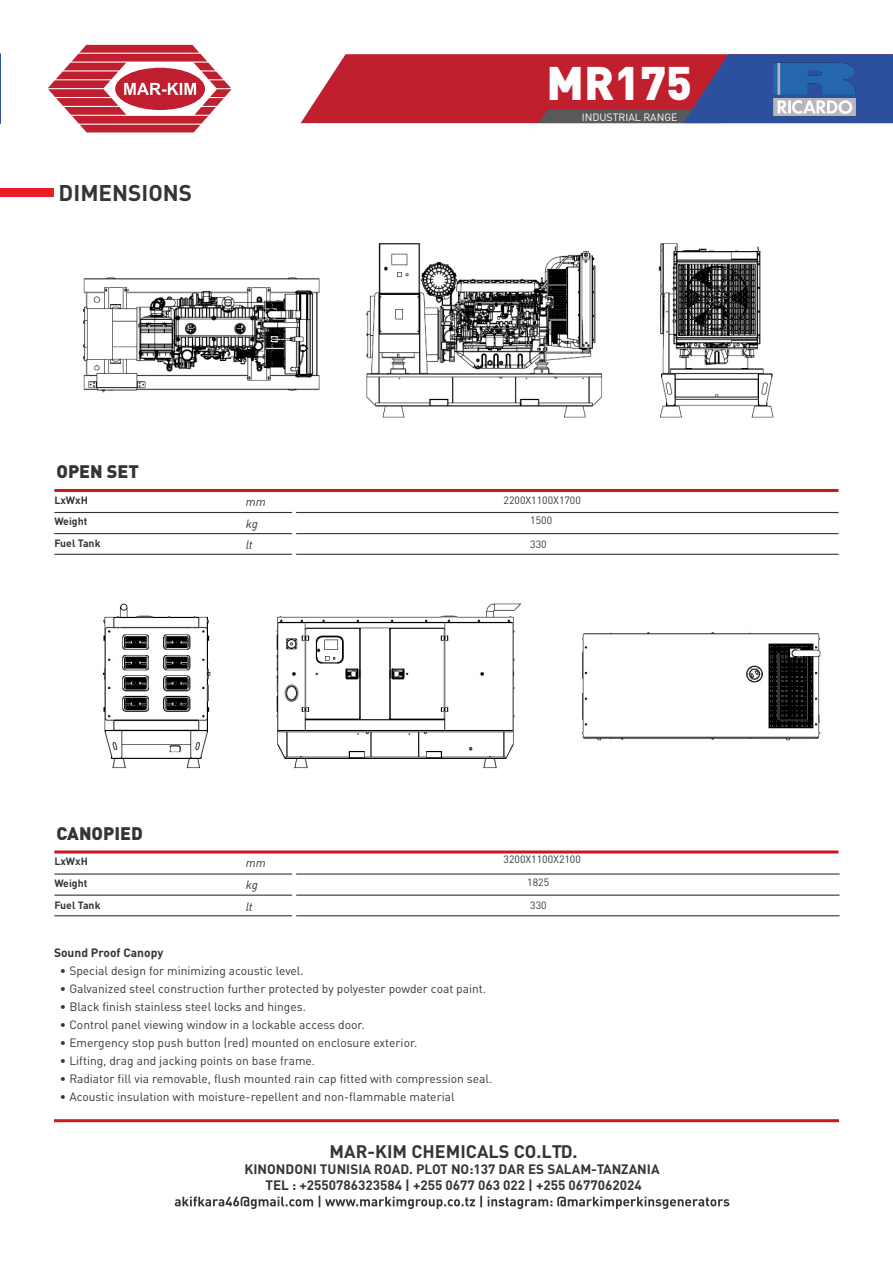
<style>
.page{position:relative;width:893px;height:1263px;background:#fff}
.page>*{position:absolute;margin:0;border:0;box-sizing:border-box;transform-origin:0 0}
.t1{font:900 46.5px "DIN Pro";color:#fff}
.t2{font:700 22.5px "DIN Pro";color:#333638}
.t3{font:700 18px "DIN Pro";color:#333638}
.t4{font:900 18px "DIN Pro";color:#333638}
.t5{font:700 13.5px/15.9px "DIN Pro";color:#333638;text-align:center}
.t6{font:12px "DIN Pro";color:#333638}
.t7{font:700 12px "DIN Pro";color:#333638}
.t8{font:italic 12px/21.8px "DIN Pro";color:#333638}
.t9{font:10.5px "DIN Pro";color:#333638}
.t10{font:700 10.5px/21.8px "DIN Pro";color:#333638}
.t11{font:10.5px "DIN Pro";color:#fff}
</style>
<div class="page">
<hr style="left:54px;top:1119px;width:785px;height:3px;background:#cd171a">
<hr style="left:0;top:54px;width:1px;height:69px;background:#2c509e">
<svg style="left:301px;top:54px;width:592px;height:69px;background:#a1354f"></svg>
<div style="left:0;top:188px;width:54px;height:9px;background:#ed1c24"></div>
<hr style="left:54px;top:489px;width:784px;height:3px;background:#cd171a">
<hr style="left:54px;top:850px;width:784px;height:3px;background:#cd171a">
<hr style="left:54px;top:512px;width:238px;height:1px;background:#333638">
<hr style="left:296px;top:512px;width:542px;height:1px;background:#333638">
<hr style="left:54px;top:533px;width:238px;height:1px;background:#333638">
<hr style="left:296px;top:533px;width:542px;height:1px;background:#333638">
<hr style="left:54px;top:554px;width:238px;height:1px;background:#333638">
<hr style="left:296px;top:554px;width:542px;height:1px;background:#333638">
<hr style="left:54px;top:873px;width:238px;height:1px;background:#333638">
<hr style="left:296px;top:873px;width:544px;height:1px;background:#333638">
<hr style="left:54px;top:894px;width:238px;height:2px;background:#333638">
<hr style="left:296px;top:894px;width:544px;height:2px;background:#333638">
<hr style="left:54px;top:915px;width:238px;height:1px;background:#333638">
<hr style="left:296px;top:915px;width:544px;height:1px;background:#333638">
<svg style="left:175px;top:1196px;width:554px;height:13px"></svg>
<img style="left:768px;top:54px;width:93px;height:70px">
<svg style="left:48px;top:45px;width:184px;height:87px"></svg>
<img style="left:83px;top:243px;width:691px;height:175px">
<img style="left:102px;top:603px;width:719px;height:166px">
<h2 class="t2" style="left:59px;top:174px;width:135px">DIMENSIONS</h2>
<h3 class="t4" style="left:57px;top:456px;width:84px">OPEN SET</h3>
<p class="t10" style="left:54px;top:488px;width:48px">LxWxH<br>Weight<br>Fuel Tank</p>
<p class="t8" style="left:246px;top:489px;width:22px">mm kg lt</p>
<h1 class="t1" style="left:547px;top:43px;width:147px">MR175</h1>
<p class="t11" style="left:582px;top:109px;width:97px">INDUSTRIAL RANGE</p>
<p class="t9" style="left:504px;top:492px;width:79px">2200X1100X1700</p>
<p class="t9" style="left:530px;top:512px;width:23px">1500</p>
<p class="t9" style="left:530px;top:536px;width:18px">330</p>
<h3 class="t4" style="left:57px;top:818px;width:88px">CANOPIED</h3>
<p class="t10" style="left:54px;top:849px;width:48px">LxWxH<br>Weight<br>Fuel Tank</p>
<p class="t8" style="left:246px;top:851px;width:22px">mm kg lt</p>
<p class="t9" style="left:504px;top:851px;width:79px">3200X1100X2100</p>
<p class="t9" style="left:527px;top:874px;width:23px">1825</p>
<p class="t9" style="left:530px;top:897px;width:18px">330</p>
<p class="t7" style="left:54px;top:942px;width:111px">Sound Proof Canopy</p>
<p class="t6" style="left:60px;top:961px;width:245px">• Special design for minimizing acoustic level.</p>
<p class="t6" style="left:60px;top:979px;width:428px">• Galvanized steel construction further protected by polyester powder coat paint.</p>
<p class="t6" style="left:60px;top:997px;width:248px">• Black finish stainless steel locks and hinges.</p>
<p class="t6" style="left:60px;top:1015px;width:306px">• Control panel viewing window in a lockable access door.</p>
<p class="t6" style="left:60px;top:1033px;width:359px">• Emergency stop push button (red) mounted on enclosure exterior.</p>
<p class="t6" style="left:60px;top:1051px;width:257px">• Lifting, drag and jacking points on base frame.</p>
<p class="t6" style="left:60px;top:1069px;width:434px">• Radiator fill via removable, flush mounted rain cap fitted with compression seal.</p>
<p class="t6" style="left:60px;top:1087px;width:396px">• Acoustic insulation with moisture-repellent and non-flammable material</p>
<h3 class="t3" style="left:330px;top:1136px;width:250px">MAR-KIM CHEMICALS CO.LTD.</h3>
<p class="t5" style="left:244px;top:1159px;width:417px">KINONDONI TUNISIA ROAD. PLOT NO:137 DAR ES SALAM-TANZANIA<br>TEL : +2550786323584 | +255 0677 063 022 | +255 0677062024</p>
</div>
